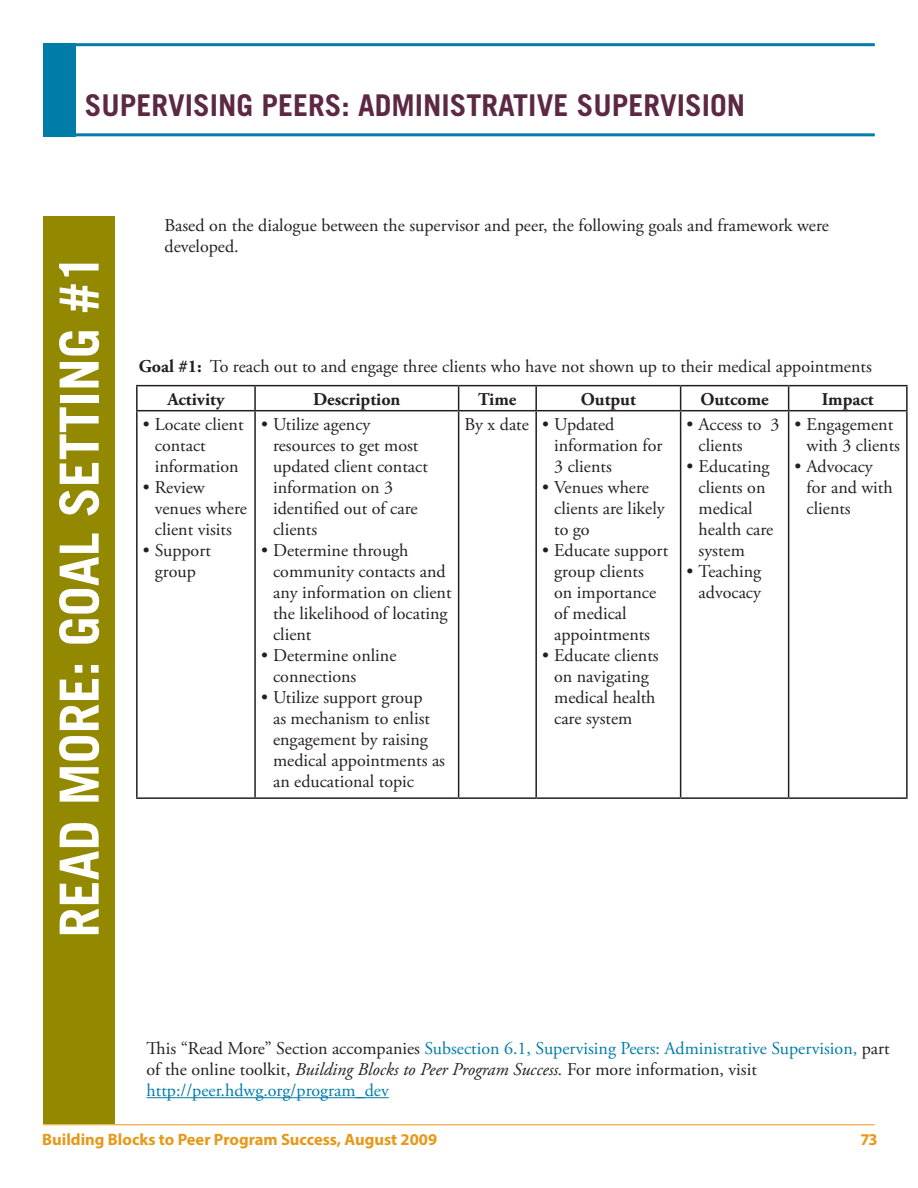
<style>
.page{position:relative;width:918px;height:1188px;background:#fff}
.page>*{position:absolute;margin:0;border:0;box-sizing:border-box;transform-origin:0 0}
.t1{font:700 54px "Trade Gothic LT Std";color:#fff}
.banner_heading_2{font:700 30px "Trade Gothic LT Std";color:#5c2844}
.Body_text{font:18px/21px "Adobe Garamond Pro";color:#231f20}
.Body_heading_2{font:18px/21px "Adobe Garamond Pro";color:#007ca8}
.Body_text-2{font:700 18px "Adobe Garamond Pro";color:#231f20}
.t2{font:700 16.5px "Myriad Pro";color:#e89818}
.s1{font-weight:700}
.s2{color:#231f20}
.s3{font-style:italic;color:#231f20}
</style>
<div class="page">
<hr style="left:43px;top:1124px;width:832px;height:1px;background:#e89818">
<hr style="left:69px;top:133px;width:806px;height:3px;background:#007ca8">
<hr style="left:69px;top:43px;width:806px;height:3px;background:#007ca8">
<div style="left:43px;top:43px;width:33px;height:93px;background:#007ca8"></div>
<div style="left:43px;top:216px;width:72px;height:908px;background:#928900"></div>
<hr style="left:136px;top:385px;width:119px;height:1px;background:#231f20">
<hr style="left:136px;top:386px;width:2px;height:24px;background:#231f20">
<hr style="left:255px;top:385px;width:204px;height:1px;background:#231f20">
<hr style="left:254px;top:386px;width:2px;height:24px;background:#231f20">
<hr style="left:459px;top:385px;width:77px;height:1px;background:#231f20">
<svg style="left:458px;top:386px;width:1px;height:24px"></svg>
<hr style="left:536px;top:385px;width:145px;height:1px;background:#231f20">
<hr style="left:535px;top:386px;width:2px;height:24px;background:#231f20">
<hr style="left:681px;top:385px;width:108px;height:1px;background:#231f20">
<svg style="left:680px;top:386px;width:1px;height:24px"></svg>
<hr style="left:789px;top:385px;width:119px;height:1px;background:#231f20">
<svg style="left:788px;top:386px;width:1px;height:24px"></svg>
<hr style="left:906px;top:386px;width:2px;height:24px;background:#231f20">
<hr style="left:136px;top:410px;width:119px;height:1px;background:#231f20">
<hr style="left:136px;top:411px;width:2px;height:386px;background:#231f20">
<hr style="left:255px;top:410px;width:204px;height:1px;background:#231f20">
<hr style="left:254px;top:411px;width:2px;height:386px;background:#231f20">
<hr style="left:459px;top:410px;width:77px;height:1px;background:#231f20">
<hr style="left:458px;top:411px;width:1px;height:386px;background:#231f20">
<hr style="left:536px;top:410px;width:145px;height:1px;background:#231f20">
<hr style="left:535px;top:411px;width:2px;height:386px;background:#231f20">
<hr style="left:681px;top:410px;width:108px;height:1px;background:#231f20">
<hr style="left:680px;top:411px;width:1px;height:386px;background:#231f20">
<hr style="left:789px;top:410px;width:119px;height:1px;background:#231f20">
<hr style="left:788px;top:411px;width:1px;height:386px;background:#231f20">
<hr style="left:906px;top:411px;width:2px;height:386px;background:#231f20">
<hr style="left:136px;top:797px;width:119px;height:2px;background:#231f20">
<hr style="left:255px;top:797px;width:204px;height:2px;background:#231f20">
<hr style="left:459px;top:797px;width:77px;height:2px;background:#231f20">
<hr style="left:536px;top:797px;width:145px;height:2px;background:#231f20">
<hr style="left:681px;top:797px;width:108px;height:2px;background:#231f20">
<hr style="left:789px;top:797px;width:119px;height:2px;background:#231f20">
<hr style="left:147px;top:1097px;width:242px;height:1px;background:#007ca8">
<p class="banner_heading_2" style="left:85px;top:87px;width:662px">SUPERVISING PEERS: ADMINISTRATIVE SUPERVISION</p>
<p class="t1" style="left:46px;top:938px;width:686px;rotate:-90deg">READ MORE: GOAL SETTING #1</p>
<p class="Body_text" style="left:165px;top:215px;width:666px">Based on the dialogue between the supervisor and peer, the following goals and framework were developed.</p>
<p class="Body_text" style="left:139px;top:356px;width:735px"><span class="s1">Goal #1:</span> To reach out to and engage three clients who have not shown up to their medical appointments</p>
<p class="Body_text-2" style="left:167px;top:389px;width:59px">Activity</p>
<p class="Body_text-2" style="left:313px;top:389px;width:89px">Description</p>
<p class="Body_text-2" style="left:478px;top:389px;width:40px">Time</p>
<p class="Body_text-2" style="left:581px;top:389px;width:57px">Output</p>
<p class="Body_text-2" style="left:700px;top:389px;width:70px">Outcome</p>
<p class="Body_text-2" style="left:822px;top:389px;width:54px">Impact</p>
<p class="Body_text" style="left:155px;top:414px;width:90px;text-indent:-12px">• Locate client contact information</p>
<p class="Body_text" style="left:155px;top:477px;width:94px;text-indent:-12px">• Review venues where client visits</p>
<p class="Body_text" style="left:143px;top:540px;width:70px;text-align:center">• Support group</p>
<p class="Body_text" style="left:273px;top:414px;width:156px;text-indent:-12px">• Utilize agency resources to get most updated client contact information on 3 identified out of care clients</p>
<p class="Body_text" style="left:273px;top:540px;width:180px;text-indent:-12px">• Determine through community contacts and any information on client the likelihood of locating client</p>
<p class="Body_text" style="left:273px;top:645px;width:125px;text-indent:-12px">• Determine online connections</p>
<p class="Body_text" style="left:273px;top:687px;width:174px;text-indent:-12px">• Utilize support group<br>as mechanism to enlist engagement by raising medical appointments as an educational topic</p>
<p class="Body_text" style="left:465px;top:414px;width:66px">By x date</p>
<p class="Body_text" style="left:554px;top:414px;width:110px;text-indent:-12px">• Updated information for<br>3 clients</p>
<p class="Body_text" style="left:554px;top:477px;width:112px;text-indent:-12px">• Venues where clients are likely to go</p>
<p class="Body_text" style="left:554px;top:540px;width:116px;text-indent:-12px">• Educate support group clients<br>on importance of medical appointments</p>
<p class="Body_text" style="left:554px;top:645px;width:106px;text-indent:-12px">• Educate clients on navigating medical health care system</p>
<p class="Body_text" style="left:699px;top:414px;width:82px;text-indent:-12px">• Access to 3 clients</p>
<p class="Body_text" style="left:699px;top:456px;width:76px;text-indent:-12px">• Educating clients on medical health care system</p>
<p class="Body_text" style="left:687px;top:561px;width:76px;text-align:right">• Teaching advocacy</p>
<p class="Body_text" style="left:807px;top:414px;width:95px;text-indent:-12px">• Engagement with 3 clients</p>
<p class="Body_text" style="left:807px;top:456px;width:88px;text-indent:-12px">• Advocacy for and with clients</p>
<p class="Body_heading_2" style="left:147px;top:1038px;width:745px"><span class="s2">This “Read More” Section accompanies</span> Subsection 6.1, Supervising Peers: Administrative Supervision, <span class="s2">part of the online toolkit,</span> <span class="s3">Building Blocks to Peer Program Success.</span> <span class="s2">For more information, visit </span>http://peer.hdwg.org/program_dev</p>
<p class="t2" style="left:42px;top:1128px;width:396px">Building Blocks to Peer Program Success, August 2009</p>
<p class="t2" style="left:860px;top:1128px;width:19px">73</p>
</div>
